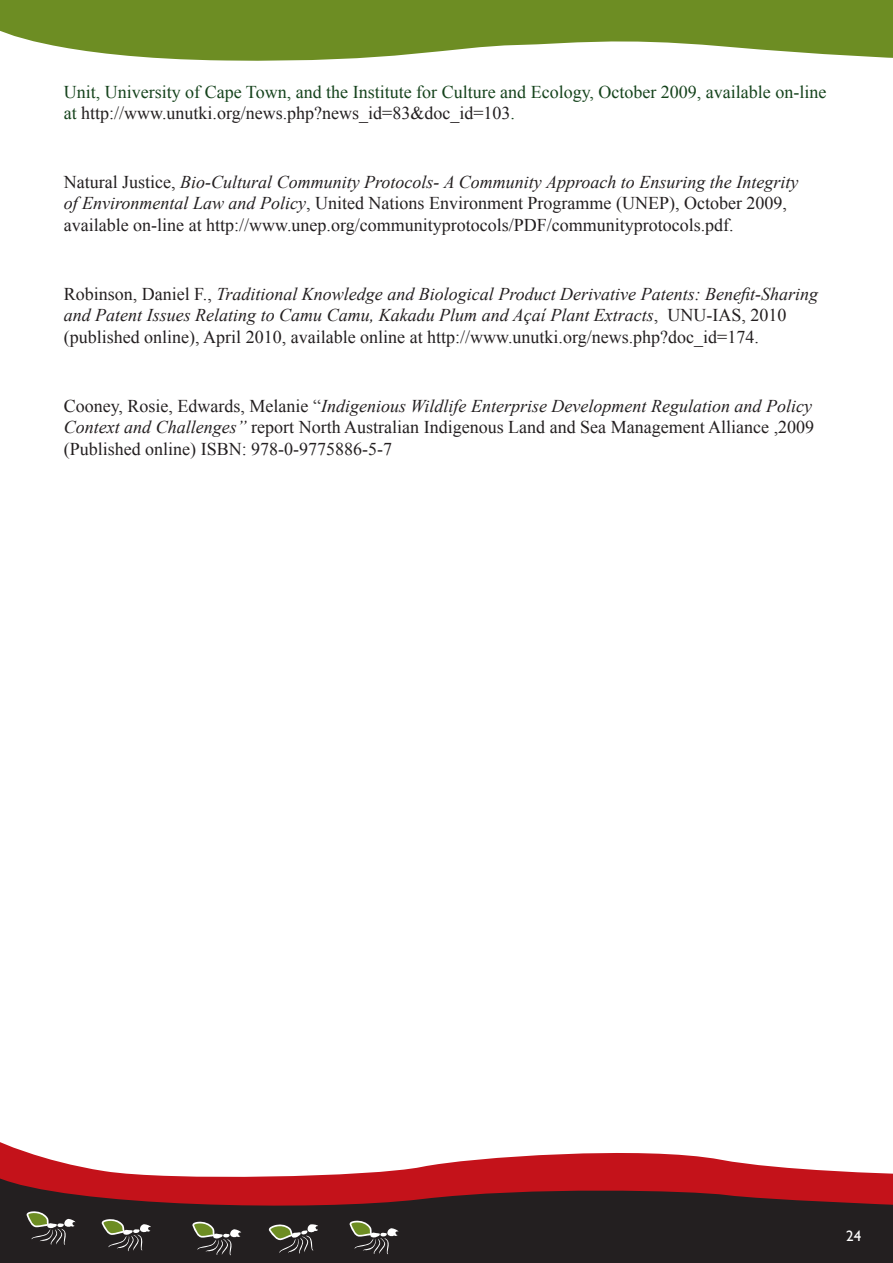
<style>
.page{position:relative;width:893px;height:1263px;background:#fff}
.page>*{position:absolute;margin:0;border:0;box-sizing:border-box;transform-origin:0 0}
.t1{font:18px/21.6px "Times New Roman";color:#231f20}
.t2{font:italic 18px/21.6px "Times New Roman";color:#231f20}
.t3{font:18px/21.6px "Times New Roman";color:#15431c}
.t4{font:15px "Gill Sans";color:#fff}
.s1{color:#231f20}
.s2{font-style:italic}
.s3{font-style:normal}
</style>
<div class="page">
<svg style="left:0;top:1142px;width:893px;height:35px"></svg>
<svg style="left:0;top:1177px;width:893px;height:86px;background:#4e1b1e"></svg>
<svg style="left:26px;top:1210px;width:50px;height:36px;background:#4c4c43"></svg>
<svg style="left:102px;top:1218px;width:49px;height:34px;background:#505046"></svg>
<svg style="left:192px;top:1221px;width:49px;height:35px;background:#4e4f45"></svg>
<svg style="left:269px;top:1223px;width:50px;height:31px;background:#535449"></svg>
<svg style="left:349px;top:1220px;width:50px;height:35px;background:#4d4e44"></svg>
<svg style="left:0;top:0;width:893px;height:61px;fill:#6d8d23"></svg>
<p class="t3" style="left:64px;top:80px;width:764px">Unit, University of Cape Town, and the Institute for Culture and Ecology, October 2009, available on-line at <span class="s1">http://www.unutki.org/news.php?news_id=83&amp;doc_id=103</span>.</p>
<p class="t1" style="left:64px;top:171px;width:736px">Natural Justice, <span class="s2">Bio-Cultural Community Protocols- A Community Approach to Ensuring the Integrity of Environmental Law and Policy</span>, United Nations Environment Programme (UNEP), October 2009, available on-line at http://www.unep.org/communityprotocols/PDF/communityprotocols.pdf.</p>
<p class="t2" style="left:64px;top:282px;width:756px"><span class="s3">Robinson, Daniel F.,</span> Traditional Knowledge and Biological Product Derivative Patents: Benefit-Sharing and Patent Issues Relating to Camu Camu, Kakadu Plum and Açaí Plant Extracts<span class="s3">, UNU-IAS, 2010 (published online), April 2010, available online at http://www.unutki.org/news.php?doc_id=174.</span></p>
<p class="t1" style="left:64px;top:395px;width:752px;text-align:justify">Cooney, Rosie, Edwards, Melanie “<span class="s2">Indigenious Wildlife Enterprise Development Regulation and Policy Context and Challenges”</span> report North Australian Indigenous Land and Sea Management Alliance ,2009 (Published online) ISBN: 978-0-9775886-5-7</p>
<p class="t4" style="left:846px;top:1227px;width:16px">24</p>
</div>
